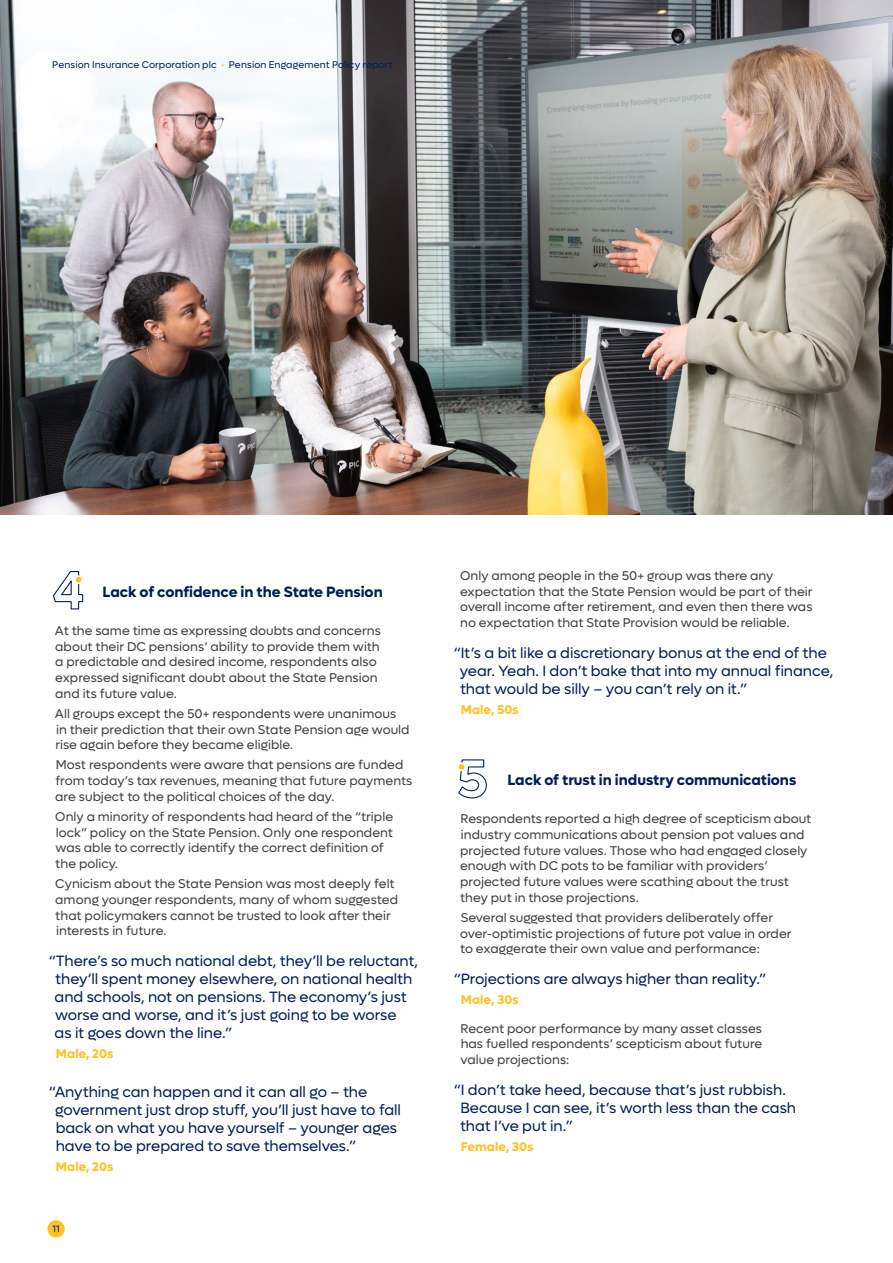
<style>
.page{position:relative;width:893px;height:1263px;background:#fff}
.page>*{position:absolute;margin:0;border:0;box-sizing:border-box;transform-origin:0 0}
.Small_Quote_2_Blue{font:15px/18px "Lufga";letter-spacing:-.005em;color:#001e59}
._10__Body_section_ti{font:700 15px "Lufga";color:#001e59}
.TL_8_-_Body{font:12.75px/15.8px "Lufga";letter-spacing:.005em;color:#3e3e3f}
.Quote_Author_Gold{font:700 12.75px "Lufga";letter-spacing:.005em;color:#fec224}
.t1{font:9.75px "Lufga";letter-spacing:.015em;color:#001e59}
.s1{color:#fec224}
</style>
<div class="page">
<svg style="left:53px;top:571px;width:31px;height:39px"></svg>
<svg style="left:458px;top:759px;width:29px;height:40px"></svg>
<img style="left:0;top:0;width:893px;height:514px">
<div style="left:47px;top:1220px;width:18px;height:17px;background:#fec224;border-radius:50%"></div>
<p class="t1" style="left:52px;top:60px;width:342px">Pension Insurance Corporation plc <span class="s1">•</span> Pension Engagement Policy report</p>
<p class="_10__Body_section_ti" style="left:103px;top:583px;width:282px">Lack of confidence in the State Pension</p>
<p class="TL_8_-_Body" style="left:55px;top:623px;width:327px">At the same time as expressing doubts and concerns about their DC pensions’ ability to provide them with a predictable and desired income, respondents also expressed significant doubt about the State Pension and its future value.</p>
<p class="TL_8_-_Body" style="left:55px;top:706px;width:356px">All groups except the 50+ respondents were unanimous in their prediction that their own State Pension age would rise again before they became eligible.</p>
<p class="TL_8_-_Body" style="left:55px;top:757px;width:359px">Most respondents were aware that pensions are funded from today’s tax revenues, meaning that future payments are subject to the political choices of the day.</p>
<p class="TL_8_-_Body" style="left:55px;top:809px;width:339px">Only a minority of respondents had heard of the “triple lock” policy on the State Pension. Only one respondent was able to correctly identify the correct definition of the policy.</p>
<p class="TL_8_-_Body" style="left:55px;top:876px;width:344px">Cynicism about the State Pension was most deeply felt among younger respondents, many of whom suggested that policymakers cannot be trusted to look after their interests in future.</p>
<p class="Small_Quote_2_Blue" style="left:55px;top:952px;width:365px;text-indent:-6px">“There’s so much national debt, they’ll be reluctant, they’ll spent money elsewhere, on national health and schools, not on pensions. The economy’s just worse and worse, and it’s just going to be worse<br>as it goes down the line.”</p>
<p class="Quote_Author_Gold" style="left:56px;top:1046px;width:59px">Male, 20s</p>
<p class="Small_Quote_2_Blue" style="left:55px;top:1083px;width:347px;text-indent:-6px">“Anything can happen and it can all go – the government just drop stuff, you’ll just have to fall back on what you have yourself – younger ages have to be prepared to save themselves.”</p>
<p class="Quote_Author_Gold" style="left:56px;top:1159px;width:59px">Male, 20s</p>
<p class="t1" style="left:52px;top:1223px;width:9px">11</p>
<p class="TL_8_-_Body" style="left:460px;top:567px;width:354px">Only among people in the 50+ group was there any expectation that the State Pension would be part of their overall income after retirement, and even then there was no expectation that State Provision would be reliable.</p>
<p class="Small_Quote_2_Blue" style="left:460px;top:644px;width:375px;text-indent:-6px">“It’s a bit like a discretionary bonus at the end of the year. Yeah. I don’t bake that into my annual finance, that would be silly – you can’t rely on it.”</p>
<p class="Quote_Author_Gold" style="left:461px;top:702px;width:59px">Male, 50s</p>
<p class="_10__Body_section_ti" style="left:507px;top:771px;width:290px">Lack of trust in industry communications</p>
<p class="TL_8_-_Body" style="left:460px;top:811px;width:353px">Respondents reported a high degree of scepticism about industry communications about pension pot values and projected future values. Those who had engaged closely enough with DC pots to be familiar with providers’ projected future values were scathing about the trust they put in those projections.</p>
<p class="TL_8_-_Body" style="left:460px;top:910px;width:333px">Several suggested that providers deliberately offer over‑optimistic projections of future pot value in order to exaggerate their own value and performance:</p>
<p class="Small_Quote_2_Blue" style="left:454px;top:970px;width:314px">“Projections are always higher than reality.”</p>
<p class="Quote_Author_Gold" style="left:461px;top:992px;width:59px">Male, 30s</p>
<p class="TL_8_-_Body" style="left:460px;top:1020px;width:303px;text-align:justify">Recent poor performance by many asset classes has fuelled respondents’ scepticism about future value projections:</p>
<p class="Small_Quote_2_Blue" style="left:460px;top:1081px;width:338px;text-indent:-6px">“I don’t take heed, because that’s just rubbish.<br>Because I can see, it’s worth less than the cash that I’ve put in.”</p>
<p class="Quote_Author_Gold" style="left:461px;top:1139px;width:74px">Female, 30s</p>
</div>
